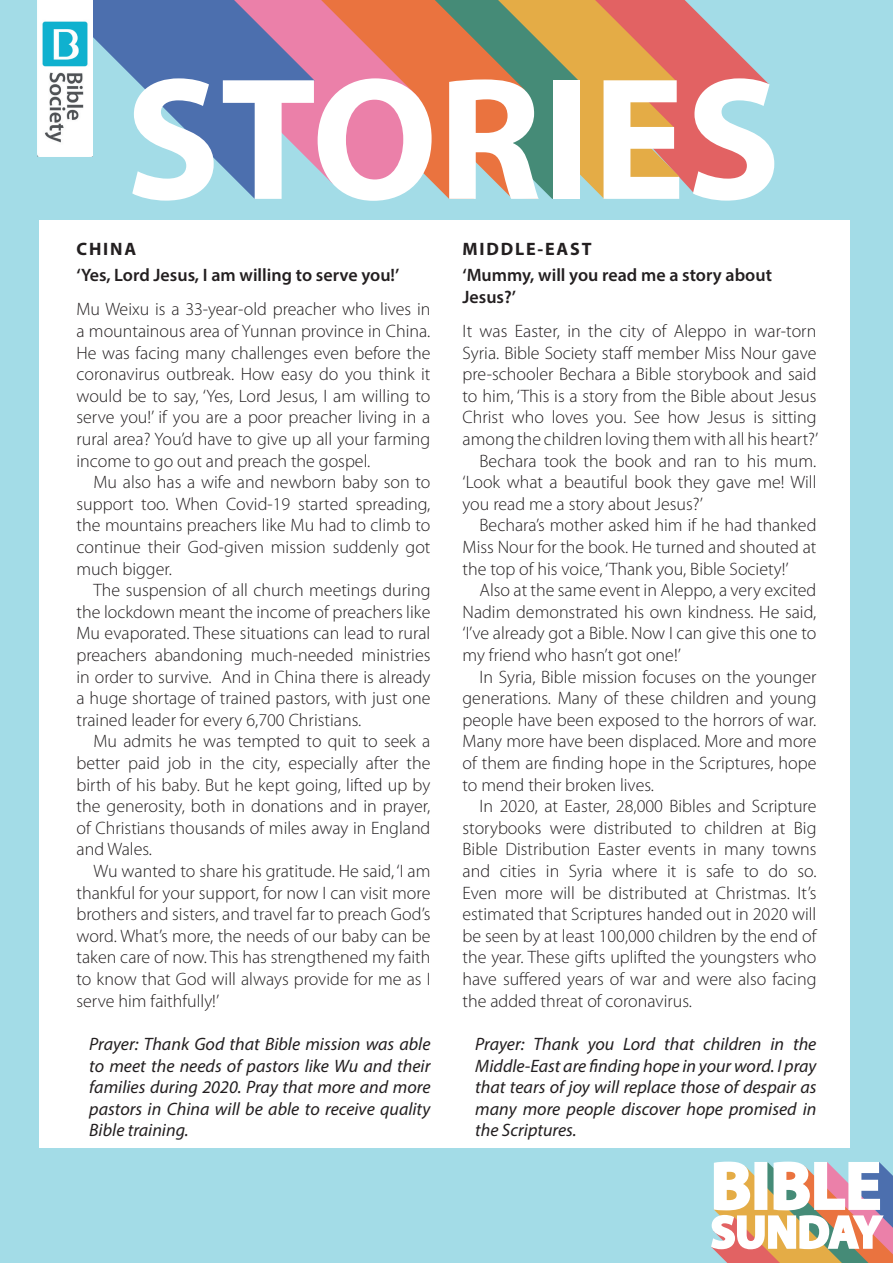
<style>
.page{position:relative;width:893px;height:1263px;background:#a3dce7}
.page>*{position:absolute;margin:0;border:0;box-sizing:border-box;transform-origin:0 0}
.t1{font:700 175.8px "Myriad Pro";color:#fff}
.t2{font:300 18px/21.6px "Myriad Pro";color:#231f20;text-align:justify}
.t3{font:italic 18px/21.6px "Myriad Pro";color:#231f20;text-align:justify}
.t4{font:600 18px/21.6px "Myriad Pro";color:#231f20}
.t5{font:700 18px "Myriad Pro";letter-spacing:.1em;color:#231f20}
</style>
<div class="page">
<svg style="left:679px;top:0;width:90px;height:195px;fill:#e26263"></svg>
<svg style="left:579px;top:0;width:100px;height:199px;background:#df9b57"></svg>
<svg style="left:538px;top:0;width:41px;height:199px;background:#7b986a"></svg>
<svg style="left:419px;top:0;width:119px;height:199px;background:#ba8158"></svg>
<svg style="left:314px;top:0;width:105px;height:187px;background:#e7808f"></svg>
<svg style="left:37px;top:0;width:277px;height:199px"></svg>
<div style="left:40px;top:220px;width:810px;height:927px;background:#fff"></div>
<svg style="left:711px;top:1161px;width:182px;height:102px;background:#dcc8bc"></svg>
<img style="left:38px;top:0;width:55px;height:156px">
<h1 class="t1" style="left:125px;top:25px;width:657px">STORIES</h1>
<p class="t5" style="left:77px;top:237px;width:61px">CHINA</p>
<p class="t4" style="left:77px;top:264px;width:324px">‘Yes, Lord Jesus, I am willing to serve you!’</p>
<p class="t2" style="left:77px;top:299px;width:355px">Mu Weixu is a 33-year-old preacher who lives in a mountainous area of Yunnan province in China.<br>He was facing many challenges even before the coronavirus outbreak. How easy do you think it would be to say, ‘Yes, Lord Jesus, I am willing to serve you!’ if you are a poor preacher living in a rural area? You’d have to give up all your farming income to go out and preach the gospel.</p>
<p class="t2" style="left:77px;top:472px;width:355px;text-indent:17px">Mu also has a wife and newborn baby son to support too. When Covid-19 started spreading, the mountains preachers like Mu had to climb to continue their God-given mission suddenly got much bigger.</p>
<p class="t2" style="left:77px;top:580px;width:355px;text-indent:17px">The suspension of all church meetings during the lockdown meant the income of preachers like Mu evaporated. These situations can lead to rural preachers abandoning much-needed ministries in order to survive. And in China there is already a huge shortage of trained pastors, with just one trained leader for every 6,700 Christians.</p>
<p class="t2" style="left:77px;top:731px;width:355px;text-indent:17px">Mu admits he was tempted to quit to seek a better paid job in the city, especially after the birth of his baby. But he kept going, lifted up by the generosity, both in donations and in prayer, of Christians thousands of miles away in England and Wales.</p>
<p class="t2" style="left:77px;top:860px;width:355px;text-indent:17px">Wu wanted to share his gratitude. He said, ‘I am thankful for your support, for now I can visit more brothers and sisters, and travel far to preach God’s word. What’s more, the needs of our baby can be taken care of now. This has strengthened my faith to know that God will always provide for me as I serve him faithfully!’</p>
<p class="t3" style="left:89px;top:1033px;width:343px">Prayer: Thank God that Bible mission was able to meet the needs of pastors like Wu and their families during 2020. Pray that more and more pastors in China will be able to receive quality Bible training.</p>
<p class="t5" style="left:462px;top:237px;width:131px">MIDDLE-EAST</p>
<p class="t4" style="left:462px;top:264px;width:311px">‘Mummy, will you read me a story about<br>Jesus?’</p>
<p class="t2" style="left:462px;top:320px;width:355px">It was Easter, in the city of Aleppo in war-torn</p>
<p class="t2" style="left:462px;top:342px;width:355px">Syria. Bible Society staff member Miss Nour gave</p>
<p class="t2" style="left:462px;top:364px;width:355px">pre-schooler Bechara a Bible storybook and said</p>
<p class="t2" style="left:462px;top:385px;width:355px">to him, ‘This is a story from the Bible about Jesus</p>
<p class="t2" style="left:462px;top:407px;width:355px">Christ who loves you. See how Jesus is sitting</p>
<p class="t2" style="left:462px;top:428px;width:357px">among the children loving them with all his heart?’</p>
<p class="t2" style="left:480px;top:450px;width:338px">Bechara took the book and ran to his mum.</p>
<p class="t2" style="left:462px;top:472px;width:355px">‘Look what a beautiful book they gave me! Will</p>
<p class="t2" style="left:462px;top:493px;width:242px">you read me a story about Jesus?’</p>
<p class="t2" style="left:480px;top:515px;width:338px">Bechara’s mother asked him if he had thanked</p>
<p class="t2" style="left:462px;top:536px;width:355px">Miss Nour for the book. He turned and shouted at</p>
<p class="t2" style="left:462px;top:558px;width:328px">the top of his voice, ‘Thank you, Bible Society!’</p>
<p class="t2" style="left:480px;top:580px;width:338px">Also at the same event in Aleppo, a very excited</p>
<p class="t2" style="left:462px;top:601px;width:355px">Nadim demonstrated his own kindness. He said,</p>
<p class="t2" style="left:462px;top:623px;width:355px">‘I’ve already got a Bible. Now I can give this one to</p>
<p class="t2" style="left:462px;top:644px;width:220px">my friend who hasn’t got one!’</p>
<p class="t2" style="left:480px;top:666px;width:338px">In Syria, Bible mission focuses on the younger</p>
<p class="t2" style="left:462px;top:688px;width:355px">generations. Many of these children and young</p>
<p class="t2" style="left:462px;top:709px;width:355px">people have been exposed to the horrors of war.</p>
<p class="t2" style="left:462px;top:731px;width:355px">Many more have been displaced. More and more</p>
<p class="t2" style="left:462px;top:752px;width:355px">of them are finding hope in the Scriptures, hope</p>
<p class="t2" style="left:462px;top:774px;width:193px">to mend their broken lives.</p>
<p class="t2" style="left:480px;top:796px;width:338px">In 2020, at Easter, 28,000 Bibles and Scripture</p>
<p class="t2" style="left:462px;top:817px;width:355px">storybooks were distributed to children at Big</p>
<p class="t2" style="left:462px;top:839px;width:355px">Bible Distribution Easter events in many towns</p>
<p class="t2" style="left:462px;top:860px;width:355px">and cities in Syria where it is safe to do so.</p>
<p class="t2" style="left:462px;top:882px;width:355px">Even more will be distributed at Christmas. It’s</p>
<p class="t2" style="left:462px;top:904px;width:355px">estimated that Scriptures handed out in 2020 will</p>
<p class="t2" style="left:462px;top:925px;width:355px">be seen by at least 100,000 children by the end of</p>
<p class="t2" style="left:462px;top:947px;width:355px">the year. These gifts uplifted the youngsters who</p>
<p class="t2" style="left:462px;top:968px;width:355px">have suffered years of war and were also facing</p>
<p class="t2" style="left:462px;top:990px;width:231px">the added threat of coronavirus.</p>
<p class="t3" style="left:475px;top:1033px;width:343px">Prayer: Thank you Lord that children in the Middle-East are finding hope in your word. I pray that tears of joy will replace those of despair as many more people discover hope promised in the Scriptures.</p>
</div>
